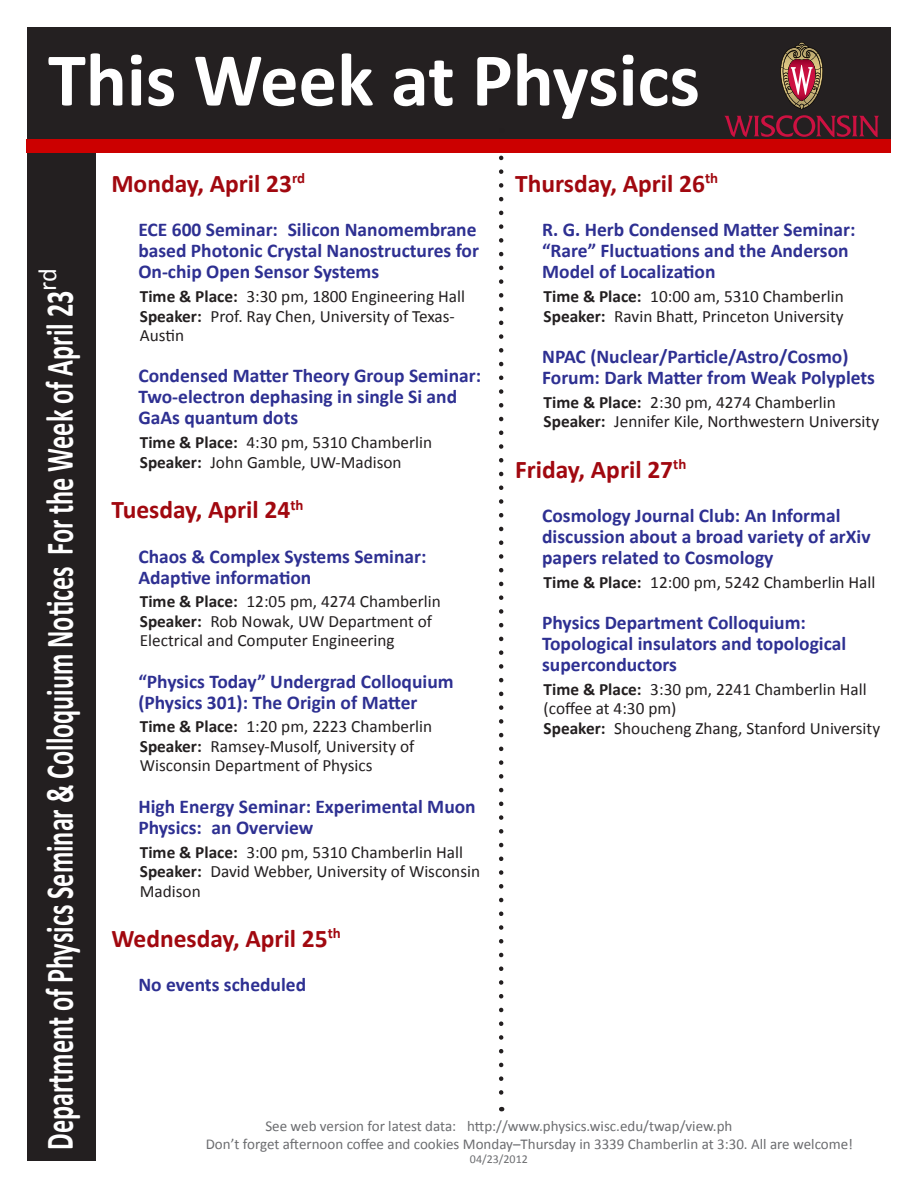
<style>
.page{position:relative;width:918px;height:1188px;background:#fff}
.page>*{position:absolute;margin:0;border:0;box-sizing:border-box;transform-origin:0 0}
.t1{font:700 76.5px "Calibri";color:#fff}
.colloquium{font:700 39.3px "Calibri";color:#fff;scale:.67 1}
.Days{font:700 25.5px "Calibri";color:#a1080f}
.Title-1{font:700 19.5px/21px "Calibri";color:#2e3092}
.text{font:17.25px/19.5px "Calibri";color:#231f20}
.date_location{font:15px "Calibri";color:#6c6d70}
.date_location-2{font:12px "Calibri";color:#6c6d70}
.s1{font-weight:700}
</style>
<div class="page">
<div style="left:27px;top:27px;width:864px;height:119px;background:#242021"></div>
<svg style="left:724px;top:42px;width:155px;height:98px"></svg>
<div style="left:27px;top:139px;width:69px;height:1022px;background:#231f20"></div>
<svg style="left:499px;top:155px;width:4px;height:956px"></svg>
<div style="left:27px;top:140px;width:864px;height:13px;background:#c00"></div>
<h1 class="t1" style="left:48px;top:31px;width:654px">This Week at Physics</h1>
<p class="colloquium" style="left:35px;top:1150px;width:1317px;rotate:-90deg">Department of Physics Seminar &amp; Colloquium Notices For the Week of April 23<sup>rd</sup></p>
<p class="Days" style="left:111px;top:167px;width:195px">Monday, April 23<sup>rd</sup></p>
<p class="Title-1" style="left:138px;top:219px;width:342px">ECE 600 Seminar: Silicon Nanomembrane based Photonic Crystal Nanostructures for<br>On-chip Open Sensor Systems</p>
<p class="text" style="left:140px;top:287px;width:327px"><span class="s1">Time &amp; Place:</span> 3:30 pm, 1800 Engineering Hall</p>
<p class="text" style="left:140px;top:306px;width:316px"><span class="s1">Speaker:</span> Prof. Ray Chen, University of Texas-<br>Austin</p>
<p class="Title-1" style="left:138px;top:366px;width:344px">Condensed Matter Theory Group Seminar:<br>Two-electron dephasing in single Si and<br>GaAs quantum dots</p>
<p class="text" style="left:140px;top:433px;width:294px"><span class="s1">Time &amp; Place:</span> 4:30 pm, 5310 Chamberlin</p>
<p class="text" style="left:140px;top:452px;width:263px"><span class="s1">Speaker:</span> John Gamble, UW-Madison</p>
<p class="Days" style="left:111px;top:493px;width:194px">Tuesday, April 24<sup>th</sup></p>
<p class="Title-1" style="left:138px;top:546px;width:290px">Chaos &amp; Complex Systems Seminar:<br>Adaptive information</p>
<p class="text" style="left:140px;top:592px;width:303px"><span class="s1">Time &amp; Place:</span> 12:05 pm, 4274 Chamberlin</p>
<p class="text" style="left:140px;top:611px;width:294px"><span class="s1">Speaker:</span> Rob Nowak, UW Department of<br>Electrical and Computer Engineering</p>
<p class="Title-1" style="left:138px;top:671px;width:317px">“Physics Today” Undergrad Colloquium (Physics 301): The Origin of Matter</p>
<p class="text" style="left:140px;top:717px;width:294px"><span class="s1">Time &amp; Place:</span> 1:20 pm, 2223 Chamberlin</p>
<p class="text" style="left:140px;top:737px;width:276px"><span class="s1">Speaker:</span> Ramsey-Musolf, University of<br>Wisconsin Department of Physics</p>
<p class="Title-1" style="left:138px;top:796px;width:339px">High Energy Seminar: Experimental Muon<br>Physics: an Overview</p>
<p class="text" style="left:140px;top:842px;width:325px"><span class="s1">Time &amp; Place:</span> 3:00 pm, 5310 Chamberlin Hall</p>
<p class="text" style="left:140px;top:862px;width:342px"><span class="s1">Speaker:</span> David Webber, University of Wisconsin<br>Madison</p>
<p class="Days" style="left:111px;top:922px;width:231px">Wednesday, April 25<sup>th</sup></p>
<p class="Title-1" style="left:138px;top:974px;width:169px">No events scheduled</p>
<p class="Days" style="left:515px;top:167px;width:205px">Thursday, April 26<sup>th</sup></p>
<p class="Title-1" style="left:542px;top:219px;width:315px">R. G. Herb Condensed Matter Seminar: “Rare” Fluctuations and the Anderson<br>Model of Localization</p>
<p class="text" style="left:544px;top:287px;width:302px"><span class="s1">Time &amp; Place:</span> 10:00 am, 5310 Chamberlin</p>
<p class="text" style="left:544px;top:306px;width:302px"><span class="s1">Speaker:</span> Ravin Bhatt, Princeton University</p>
<p class="Title-1" style="left:542px;top:346px;width:334px">NPAC (Nuclear/Particle/Astro/Cosmo)<br>Forum: Dark Matter from Weak Polyplets</p>
<p class="text" style="left:544px;top:392px;width:294px"><span class="s1">Time &amp; Place:</span> 2:30 pm, 4274 Chamberlin</p>
<p class="text" style="left:544px;top:412px;width:337px"><span class="s1">Speaker:</span> Jennifer Kile, Northwestern University</p>
<p class="Days" style="left:515px;top:453px;width:173px">Friday, April 27<sup>th</sup></p>
<p class="Title-1" style="left:542px;top:505px;width:330px">Cosmology Journal Club: An Informal discussion about a broad variety of arXiv papers related to Cosmology</p>
<p class="text" style="left:544px;top:572px;width:333px"><span class="s1">Time &amp; Place:</span> 12:00 pm, 5242 Chamberlin Hall</p>
<p class="Title-1" style="left:542px;top:612px;width:305px">Physics Department Colloquium:<br>Topological insulators and topological superconductors</p>
<p class="text" style="left:544px;top:680px;width:325px"><span class="s1">Time &amp; Place:</span> 3:30 pm, 2241 Chamberlin Hall (coffee at 4:30 pm)</p>
<p class="text" style="left:544px;top:719px;width:338px"><span class="s1">Speaker:</span> Shoucheng Zhang, Stanford University</p>
<p class="date_location" style="left:265px;top:1117px;width:468px">See web version for latest data: http://www.physics.wisc.edu/twap/view.ph</p>
<p class="date_location" style="left:206px;top:1135px;width:649px">Don’t forget afternoon coffee and cookies Monday–Thursday in 3339 Chamberlin at 3:30. All are welcome!</p>
<p class="date_location-2" style="left:470px;top:1152px;width:59px">04/23/2012</p>
</div>
